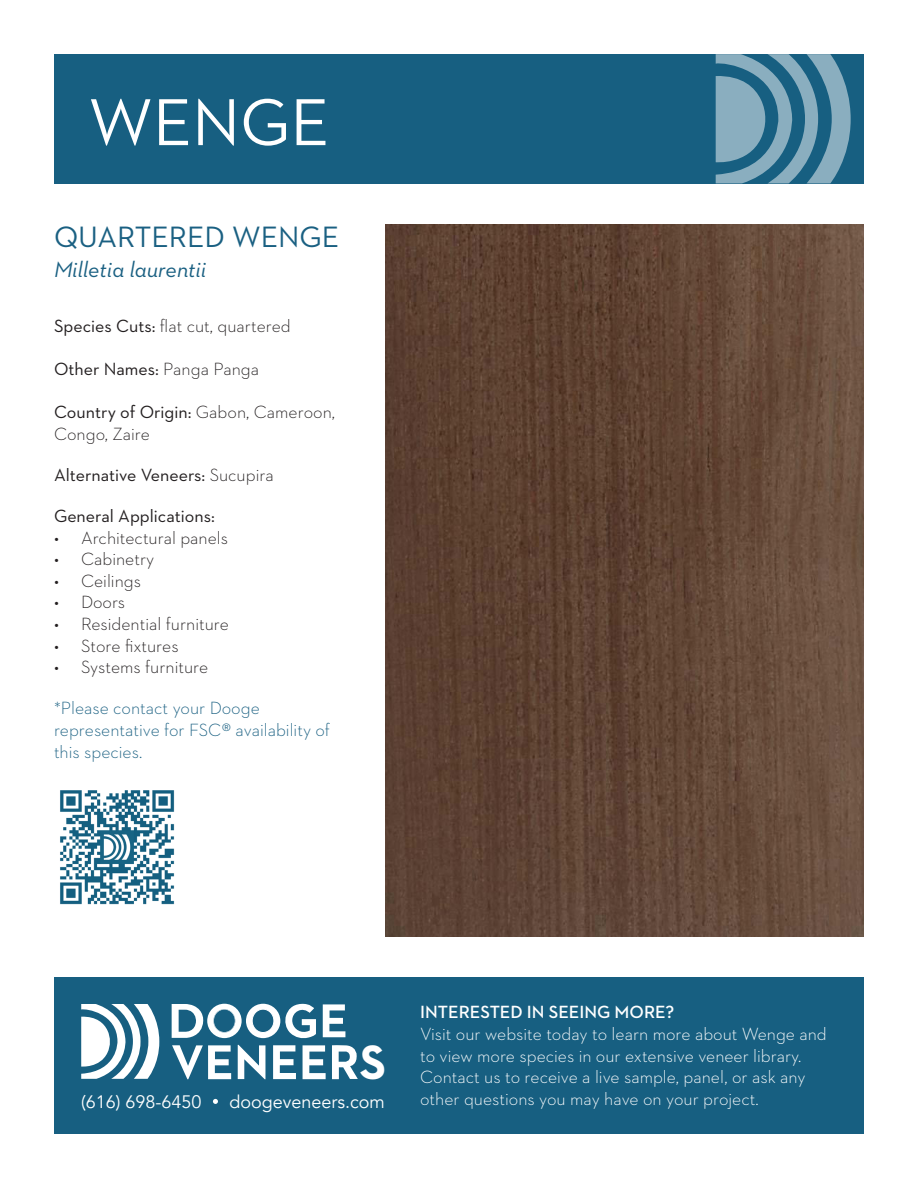
<style>
.page{position:relative;width:918px;height:1188px;background:#fff}
.page>*{position:absolute;margin:0;border:0;box-sizing:border-box;transform-origin:0 0}
.t1{font:67.5px "Neutraface 2 Text";color:#fff}
.t2{font:700 49.2px "Neutraface 2 Text";color:#fff}
.t3{font:30px "Neutraface 2 Text";color:#1a6082}
.t4{font:italic 22.5px "Neutraface 2 Text";color:#1a6082}
.t5{font:300 18px/21.6px "Neutraface 2 Text";color:#fff}
.t6{font:300 18px/21.6px "Neutraface 2 Text";color:#231f20}
.t7{font:300 18px/21.6px "Neutraface 2 Text";color:#1a6082}
.t8{font:18px "Neutraface 2 Text";color:#231f20}
.t9{font:18px "Avenir";color:#fff}
.t10{font:600 18px "Neutraface 2 Text";color:#fff}
.s1{font-weight:400}
.s2{font-weight:300}
</style>
<div class="page">
<div style="left:54px;top:977px;width:810px;height:157px;background:#175f81"></div>
<svg style="left:81px;top:1004px;width:78px;height:75px"></svg>
<svg style="left:172px;top:1003px;width:144px;height:36px"></svg>
<svg style="left:323px;top:1004px;width:22px;height:33px"></svg>
<svg style="left:273px;top:1045px;width:23px;height:34px"></svg>
<svg style="left:303px;top:1045px;width:23px;height:34px"></svg>
<svg style="left:172px;top:1045px;width:59px;height:34px"></svg>
<svg style="left:238px;top:1045px;width:27px;height:34px"></svg>
<svg style="left:332px;top:1045px;width:26px;height:34px"></svg>
<img style="left:386px;top:224px;width:478px;height:713px">
<svg style="left:213px;top:1099px;width:5px;height:5px"></svg>
<div style="left:54px;top:54px;width:810px;height:130px;background:#175f81"></div>
<svg style="left:716px;top:54px;width:135px;height:129px"></svg>
<img style="left:60px;top:790px;width:115px;height:115px">
<p class="t1" style="left:89px;top:80px;width:242px">WENGE</p>
<p class="t3" style="left:54px;top:219px;width:287px">QUARTERED WENGE</p>
<p class="t4" style="left:54px;top:256px;width:154px">Milletia laurentii</p>
<p class="t6" style="left:54px;top:315px;width:238px"><span class="s1">Species Cuts:</span> flat cut, quartered</p>
<p class="t8" style="left:54px;top:358px;width:207px">Other Names: <span class="s2">Panga Panga</span></p>
<p class="t6" style="left:54px;top:401px;width:283px"><span class="s1">Country of Origin:</span> Gabon, Cameroon,<br>Congo, Zaire</p>
<p class="t8" style="left:54px;top:464px;width:221px">Alternative Veneers: <span class="s2">Sucupira</span></p>
<p class="t8" style="left:54px;top:505px;width:162px">General Applications:</p>
<p class="t6" style="left:54px;top:527px;width:176px">• Architectural panels</p>
<p class="t6" style="left:54px;top:548px;width:102px">• Cabinetry</p>
<p class="t6" style="left:54px;top:570px;width:89px">• Ceilings</p>
<p class="t6" style="left:54px;top:591px;width:73px">• Doors</p>
<p class="t6" style="left:54px;top:613px;width:176px">• Residential furniture</p>
<p class="t6" style="left:54px;top:635px;width:126px">• Store fixtures</p>
<p class="t6" style="left:54px;top:656px;width:156px">• Systems furniture</p>
<p class="t7" style="left:54px;top:697px;width:277px">*Please contact your Dooge representative for FSC® availability of this species.</p>
<p class="t2" style="left:360px;top:1031px;width:28px">S</p>
<p class="t9" style="left:81px;top:1091px;width:122px">(616) 698-6450</p>
<p class="t9" style="left:230px;top:1091px;width:157px">doogeveneers.com</p>
<p class="t10" style="left:420px;top:1001px;width:256px">INTERESTED IN SEEING MORE?</p>
<p class="t5" style="left:420px;top:1023px;width:408px">Visit our website today to learn more about Wenge and to view more species in our extensive veneer library.<br>Contact us to receive a live sample, panel, or ask any other questions you may have on your project.</p>
</div>
